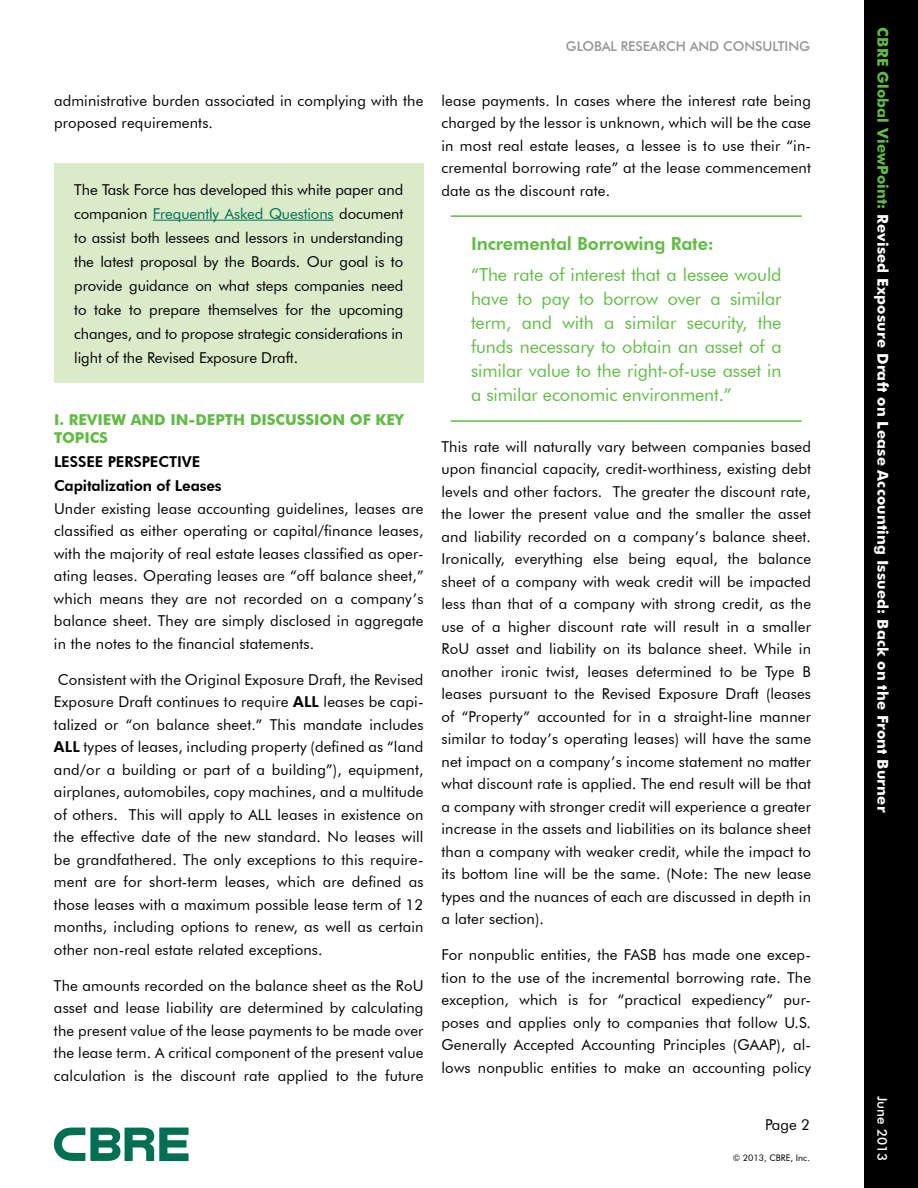
<style>
.page{position:relative;width:918px;height:1188px;background:#fff}
.page>*{position:absolute;margin:0;border:0;box-sizing:border-box;transform-origin:0 0}
.t1{font:18px/24px "Futura BT";letter-spacing:-.005em;color:#62bb46;text-align:justify}
.t2{font:800 18px "Futura BT";letter-spacing:-.005em;color:#62bb46}
.t3{font:15px/22.5px "Futura BT";letter-spacing:.01em;color:#000;text-align:justify}
.t4{font:700 15px "Futura BT";letter-spacing:.01em;color:#fff}
.t5{font:700 15px/18px "Futura BT";color:#62bb46}
.t6{font:800 15px/24px "Futura BT";letter-spacing:-.005em;color:#000}
.t7{font:500 13.5px "Futura BT";letter-spacing:-.005em;color:#939598}
.t8{font:500 13.5px "Futura BT";color:#fff}
.t9{font:9px "Futura BT";color:#000}
.s1{color:#006f53}
.s2{font-weight:800}
.s3{color:#62bb46}
</style>
<div class="page">
<div style="left:864px;top:0;width:54px;height:1188px;background:#000"></div>
<svg style="left:54px;top:1128px;width:135px;height:33px"></svg>
<div style="left:54px;top:163px;width:370px;height:220px;background:#daebc9"></div>
<hr style="left:153px;top:220px;width:181px;height:1px;background:#006f53">
<hr style="left:451px;top:215px;width:351px;height:2px;background:#62bb46">
<hr style="left:451px;top:420px;width:351px;height:2px;background:#62bb46">
<p class="t3" style="left:54px;top:89px;width:371px">administrative burden associated in complying with the proposed requirements.</p>
<p class="t3" style="left:74px;top:177px;width:331px;line-height:24px">The Task Force has developed this white paper and companion <span class="s1">Frequently Asked Questions</span> document to assist both lessees and lessors in understanding the latest proposal by the Boards. Our goal is to provide guidance on what steps companies need to take to prepare themselves for the upcoming changes, and to propose strategic considerations in light of the Revised Exposure Draft.</p>
<p class="t5" style="left:54px;top:411px;width:351px">I. REVIEW AND IN-DEPTH DISCUSSION OF KEY<br>TOPICS</p>
<p class="t6" style="left:54px;top:450px;width:169px">LESSEE PERSPECTIVE<br>Capitalization of Leases</p>
<p class="t3" style="left:54px;top:497px;width:371px">Under existing lease accounting guidelines, leases are classified as either operating or capital/finance leases, with the majority of real estate leases classified as oper&shy;ating leases. Operating leases are “off balance sheet,” which means they are not recorded on a company’s balance sheet. They are simply disclosed in aggregate in the notes to the financial statements.</p>
<p class="t3" style="left:54px;top:668px;width:371px">Consistent with the Original Exposure Draft, the Revised Exposure Draft continues to require <span class="s2">ALL</span> leases be capi&shy;talized or “on balance sheet.” This mandate includes <span class="s2">ALL</span> types of leases, including property (defined as “land and/or a building or part of a building”), equipment, airplanes, automobiles, copy machines, and a multitude of others. This will apply to ALL leases in existence on the effective date of the new standard. No leases will be grandfathered. The only exceptions to this require&shy;ment are for short-term leases, which are defined as those leases with a maximum possible lease term of 12 months, including options to renew, as well as certain other non-real estate related exceptions.</p>
<p class="t3" style="left:54px;top:974px;width:371px">The amounts recorded on the balance sheet as the RoU asset and lease liability are determined by calculating the present value of the lease payments to be made over the lease term. A critical component of the present value calculation is the discount rate applied to the future</p>
<p class="t7" style="left:566px;top:38px;width:244px">GLOBAL RESEARCH AND CONSULTING</p>
<p class="t3" style="left:442px;top:89px;width:371px">lease payments. In cases where the interest rate being charged by the lessor is unknown, which will be the case in most real estate leases, a lessee is to use their “in&shy;cremental borrowing rate” at the lease commencement date as the discount rate.</p>
<p class="t2" style="left:471px;top:233px;width:244px">Incremental Borrowing Rate:</p>
<p class="t1" style="left:471px;top:262px;width:312px">“The rate of interest that a lessee would have to pay to borrow over a similar term, and with a similar security, the funds necessary to obtain an asset of a similar value to the right-of-use asset in a similar economic environment.”</p>
<p class="t3" style="left:442px;top:435px;width:371px">This rate will naturally vary between companies based upon financial capacity, credit-worthiness, existing debt levels and other factors. The greater the discount rate, the lower the present value and the smaller the asset and liability recorded on a company’s balance sheet.<br>Ironically, everything else being equal, the balance sheet of a company with weak credit will be impacted less than that of a company with strong credit, as the use of a higher discount rate will result in a smaller RoU asset and liability on its balance sheet. While in another ironic twist, leases determined to be Type B leases pursuant to the Revised Exposure Draft (leases of “Property” accounted for in a straight-line manner similar to today’s operating leases) will have the same net impact on a company’s income statement no matter what discount rate is applied. The end result will be that a company with stronger credit will experience a greater increase in the assets and liabilities on its balance sheet than a company with weaker credit, while the impact to its bottom line will be the same. (Note: The new lease types and the nuances of each are discussed in depth in a later section).</p>
<p class="t3" style="left:442px;top:944px;width:371px">For nonpublic entities, the FASB has made one excep&shy;tion to the use of the incremental borrowing rate. The exception, which is for “practical expediency” pur&shy;poses and applies only to companies that follow U.S.<br>Generally Accepted Accounting Principles (GAAP), al&shy;lows nonpublic entities to make an accounting policy</p>
<p class="t3" style="left:765px;top:1113px;width:46px">Page 2</p>
<p class="t9" style="left:733px;top:1153px;width:79px">© 2013, CBRE, Inc.</p>
<p class="t4" style="left:892px;top:27px;width:786px;rotate:90deg"><span class="s3">CBRE Global ViewPoint:</span> Revised Exposure Draft on Lease Accounting Issued: Back on the Front Burner</p>
<p class="t8" style="left:891px;top:1096px;width:67px;rotate:90deg">JUNE 2013</p>
</div>
